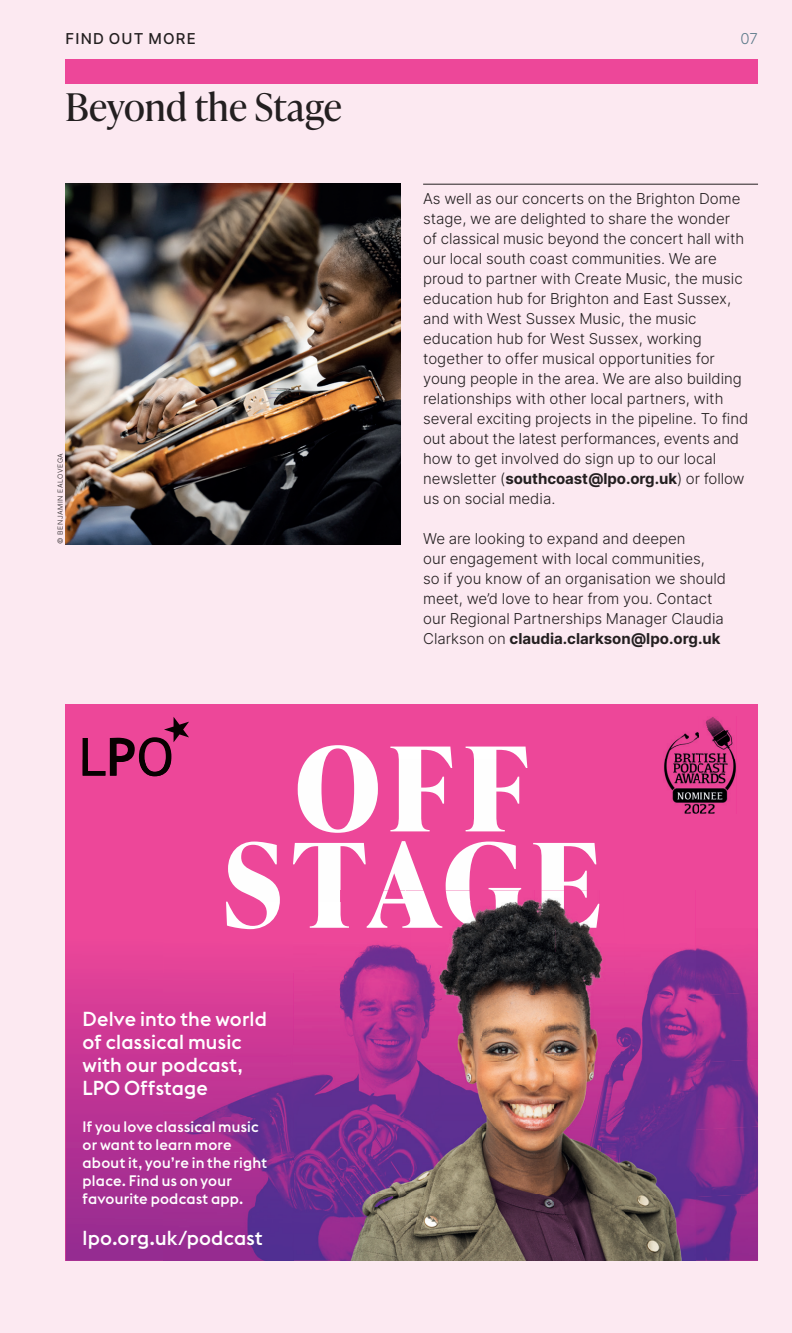
<style>
.page{position:relative;width:792px;height:1333px;background:#fff}
.page>*{position:absolute;margin:0;border:0;box-sizing:border-box;transform-origin:0 0}
.t1{font:700 116.4px/96.4px "Ivy Presto Headline";letter-spacing:.065em;color:#fff;text-align:center}
.t2{font:38px "Ivy Presto Headline";letter-spacing:.01em;color:#231f20}
.t3{font:500 20px/23px "Euclid Flex";letter-spacing:.01em;color:#fff}
.t4{font:300 15px/20px "Inter";color:#231f20}
.t5{font:500 15px/18px "Euclid Flex";letter-spacing:.015em;color:#fff}
.t6{font:15px "Inter";letter-spacing:.08em;color:#231f20}
.t7{font:300 15px "Inter";color:#5c7a8a}
.t8{font:300 7px "Inter";letter-spacing:.08em;color:#231f20}
.s1{font-weight:400}
</style>
<div class="page">
<div style="left:0;top:0;width:791px;height:1332px;background:#fce9f1"></div>
<div style="left:65px;top:704px;width:692px;height:556px;background:#ed4799"></div>
<img style="left:665px;top:717px;width:70px;height:42px">
<img style="left:65px;top:184px;width:335px;height:360px">
<svg style="left:65px;top:759px;width:672px;height:501px"></svg>
<div style="left:297px;top:759px;width:230px;height:73px;background:#ed4799"></div>
<svg style="left:226px;top:841px;width:373px;height:61px"></svg>
<svg style="left:82px;top:717px;width:107px;height:59px"></svg>
<img style="left:139px;top:759px;width:32px;height:17px">
<img style="left:110px;top:759px;width:20px;height:16px">
<img style="left:163px;top:902px;width:130px;height:358px">
<img style="left:293px;top:929px;width:47px;height:259px">
<img style="left:293px;top:1188px;width:47px;height:72px">
<img style="left:423px;top:1260px;width:130px;height:1px">
<img style="left:226px;top:902px;width:114px;height:27px">
<img style="left:340px;top:928px;width:417px;height:66px">
<img style="left:695px;top:991px;width:62px;height:68px">
<img style="left:695px;top:1059px;width:62px;height:67px">
<img style="left:695px;top:1126px;width:62px;height:67px">
<img style="left:554px;top:1260px;width:111px;height:1px">
<img style="left:695px;top:1193px;width:62px;height:67px">
<img style="left:553px;top:890px;width:71px;height:62px">
<img style="left:624px;top:890px;width:71px;height:38px">
<img style="left:553px;top:951px;width:1px;height:43px">
<img style="left:340px;top:890px;width:259px;height:39px">
<img style="left:340px;top:994px;width:355px;height:266px">
<img style="left:340px;top:902px;width:213px;height:27px">
<img style="left:554px;top:928px;width:45px;height:1px">
<div style="left:65px;top:60px;width:692px;height:24px;background:#ed4799"></div>
<hr style="left:423px;top:184px;width:334px;height:1px;background:#231f20">
<p class="t6" style="left:66px;top:27px;width:132px">FIND OUT MORE</p>
<h2 class="t2" style="left:65px;top:79px;width:277px">Beyond the Stage</h2>
<p class="t8" style="left:55px;top:544px;width:92px;rotate:-90deg">© BENJAMIN EALOVEGA</p>
<p class="t7" style="left:740px;top:27px;width:19px">07</p>
<p class="t4" style="left:423px;top:188px;width:326px">As well as our concerts on the Brighton Dome stage, we are delighted to share the wonder<br>of classical music beyond the concert hall with our local south coast communities. We are proud to partner with Create Music, the music education hub for Brighton and East Sussex, and with West Sussex Music, the music education hub for West Sussex, working together to offer musical opportunities for young people in the area. We are also building relationships with other local partners, with several exciting projects in the pipeline. To find out about the latest performances, events and how to get involved do sign up to our local newsletter (<span class="s1">southcoast@lpo.org.uk</span>) or follow us on social media.</p>
<p class="t4" style="left:423px;top:528px;width:304px">We are looking to expand and deepen<br>our engagement with local communities,<br>so if you know of an organisation we should meet, we’d love to hear from you. Contact our Regional Partnerships Manager Claudia Clarkson on <span class="s1">claudia.clarkson@lpo.org.uk</span></p>
<h1 class="t1" style="left:222px;top:737px;width:380px">OFF<br>STAGE</h1>
<h3 class="t3" style="left:82px;top:1007px;width:186px">Delve into the world of classical music with our podcast,<br>LPO Offstage</h3>
<p class="t5" style="left:82px;top:1117px;width:186px">If you love classical music or want to learn more about it, you’re in the right place. Find us on your favourite podcast app.</p>
<h3 class="t3" style="left:82px;top:1225px;width:182px">lpo.org.uk/podcast</h3>
</div>
